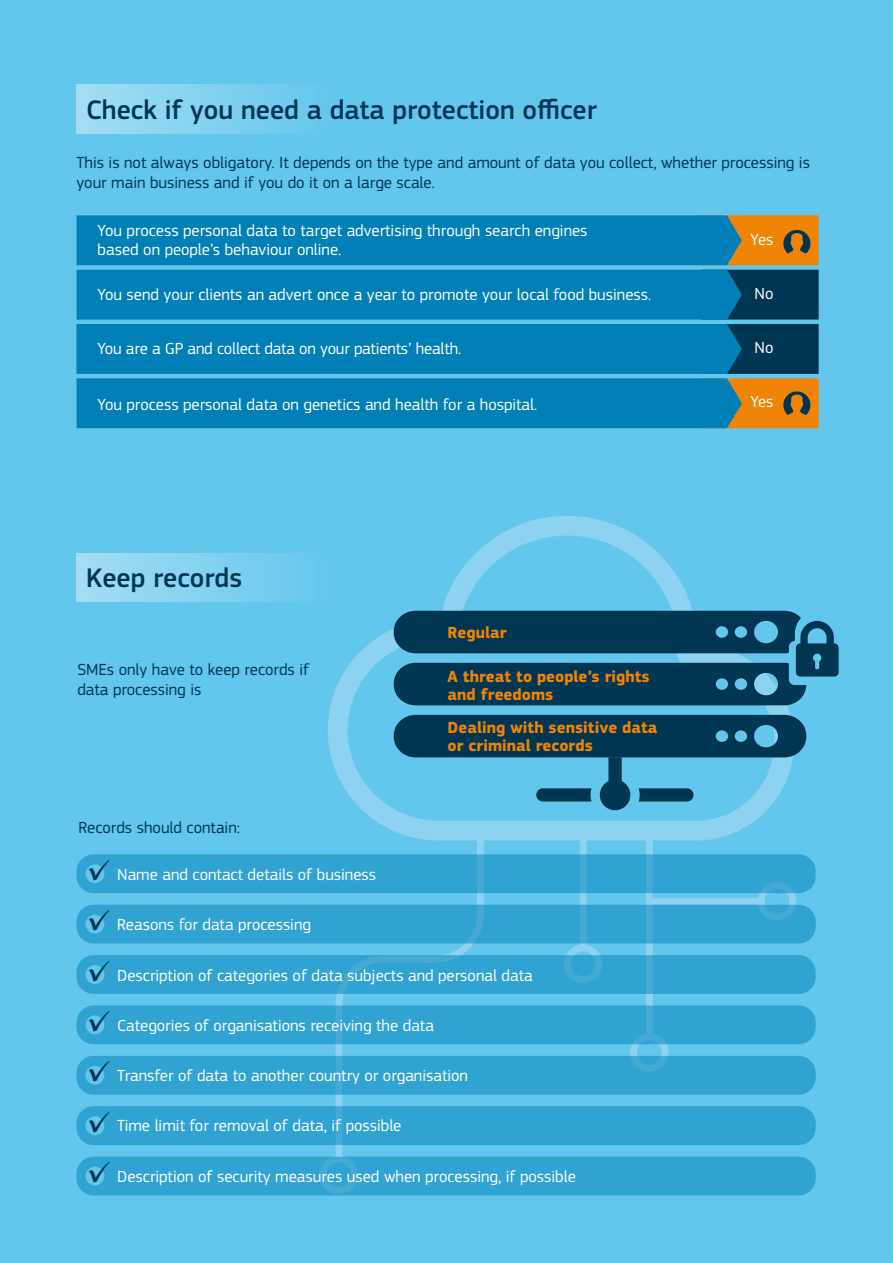
<style>
.page{position:relative;width:893px;height:1263px;background:#62c6ed}
.page>*{position:absolute;margin:0;border:0;box-sizing:border-box;transform-origin:0 0}
.t1{font:700 30px/50.4px "EC Square Sans Pro";color:#003652;text-align:justify}
.t2{font:500 27.9px "EC Square Sans Pro";color:#003652}
.t3{font:16.8px/19.5px "EC Square Sans Pro";color:#fff}
.t4{font:16.8px/20.1px "EC Square Sans Pro";color:#003652}
.t5{font:700 16.65px/18px "EC Square Sans Pro";color:#ef8407}
</style>
<div class="page">
<div style="left:76px;top:85px;width:330px;height:48px;background:linear-gradient(to right,#a1dcf4,#57c2ec)"></div>
<svg style="left:76px;top:554px;width:219px;height:48px"></svg>
<div style="left:580px;top:828px;width:7px;height:120px;background:#8dd3f1"></div>
<svg style="left:328px;top:516px;width:462px;height:324px"></svg>
<svg style="left:332px;top:820px;width:155px;height:336px"></svg>
<div style="left:646px;top:829px;width:7px;height:207px;background:#8dd3f1"></div>
<div style="left:630px;top:1033px;width:38px;height:38px;border:7px solid #8dd3f1;border-radius:50%"></div>
<div style="left:564px;top:944px;width:38px;height:39px;border:7px solid #8dd3f1;border-radius:50%"></div>
<div style="left:647px;top:898px;width:114px;height:7px;background:#8dd3f1"></div>
<div style="left:758px;top:882px;width:38px;height:38px;border:7px solid #8dd3f1;border-radius:50%"></div>
<div style="left:76px;top:854px;width:740px;height:39px;background:#31a3d2;border-radius:17px"></div>
<svg style="left:76px;top:215px;width:743px;height:213px"></svg>
<div style="left:76px;top:905px;width:740px;height:38px;background:#31a3d2;border-radius:17px"></div>
<div style="left:76px;top:955px;width:740px;height:39px;background:#31a3d2;border-radius:17px"></div>
<div style="left:76px;top:1005px;width:740px;height:39px;background:#31a3d2;border-radius:17px"></div>
<div style="left:76px;top:1056px;width:740px;height:39px;background:#31a3d2;border-radius:17px"></div>
<div style="left:76px;top:1106px;width:740px;height:39px;background:#31a3d2;border-radius:17px"></div>
<div style="left:76px;top:1156px;width:740px;height:39px;background:#31a3d2;border-radius:17px"></div>
<svg style="left:394px;top:715px;width:412px;height:95px"></svg>
<svg style="left:394px;top:611px;width:445px;height:94px"></svg>
<div style="left:86px;top:1166px;width:18px;height:19px;background:#62c6ed;border-radius:50%"></div>
<div style="left:86px;top:1116px;width:18px;height:19px;background:#62c6ed;border-radius:50%"></div>
<div style="left:86px;top:1066px;width:18px;height:19px;background:#62c6ed;border-radius:50%"></div>
<div style="left:86px;top:1015px;width:18px;height:19px;background:#62c6ed;border-radius:50%"></div>
<div style="left:86px;top:965px;width:18px;height:19px;background:#62c6ed;border-radius:50%"></div>
<div style="left:86px;top:915px;width:18px;height:18px;background:#62c6ed;border-radius:50%"></div>
<div style="left:86px;top:864px;width:18px;height:19px;background:#62c6ed;border-radius:50%"></div>
<h2 class="t2" style="left:86px;top:93px;width:512px">Check if you need a data protection officer</h2>
<p class="t4" style="left:76px;top:152px;width:735px">This is not always obligatory. It depends on the type and amount of data you collect, whether processing is your main business and if you do it on a large scale.</p>
<p class="t3" style="left:98px;top:220px;width:491px">You process personal data to target advertising through search engines based on people’s behaviour online.</p>
<p class="t3" style="left:98px;top:285px;width:555px">You send your clients an advert once a year to promote your local food business.</p>
<p class="t3" style="left:98px;top:339px;width:365px">You are a GP and collect data on your patients’ health.</p>
<p class="t3" style="left:98px;top:394px;width:441px">You process personal data on genetics and health for a hospital.</p>
<h2 class="t2" style="left:86px;top:562px;width:157px">Keep records</h2>
<p class="t4" style="left:77px;top:659px;width:233px">SMEs only have to keep records if data processing is</p>
<p class="t4" style="left:78px;top:817px;width:163px">Records should contain:</p>
<p class="t5" style="left:448px;top:624px;width:60px">Regular</p>
<p class="t5" style="left:448px;top:667px;width:204px">A threat to people’s rights and freedoms</p>
<p class="t5" style="left:448px;top:719px;width:211px">Dealing with sensitive data or criminal records</p>
<h1 class="t1" style="left:87px;top:846px;width:24px">✓ ✓ ✓ ✓ ✓ ✓ ✓</h1>
<p class="t3" style="left:117px;top:865px;width:261px">Name and contact details of business</p>
<p class="t3" style="left:117px;top:915px;width:195px">Reasons for data processing</p>
<p class="t3" style="left:117px;top:965px;width:417px">Description of categories of data subjects and personal data</p>
<p class="t3" style="left:117px;top:1016px;width:318px">Categories of organisations receiving the data</p>
<p class="t3" style="left:117px;top:1066px;width:352px">Transfer of data to another country or organisation</p>
<p class="t3" style="left:117px;top:1116px;width:286px">Time limit for removal of data, if possible</p>
<p class="t3" style="left:117px;top:1166px;width:460px">Description of security measures used when processing, if possible</p>
<p class="t3" style="left:751px;top:230px;width:24px">Yes</p>
<p class="t3" style="left:755px;top:284px;width:20px">No</p>
<p class="t3" style="left:755px;top:338px;width:20px">No</p>
<p class="t3" style="left:751px;top:392px;width:24px">Yes</p>
</div>
